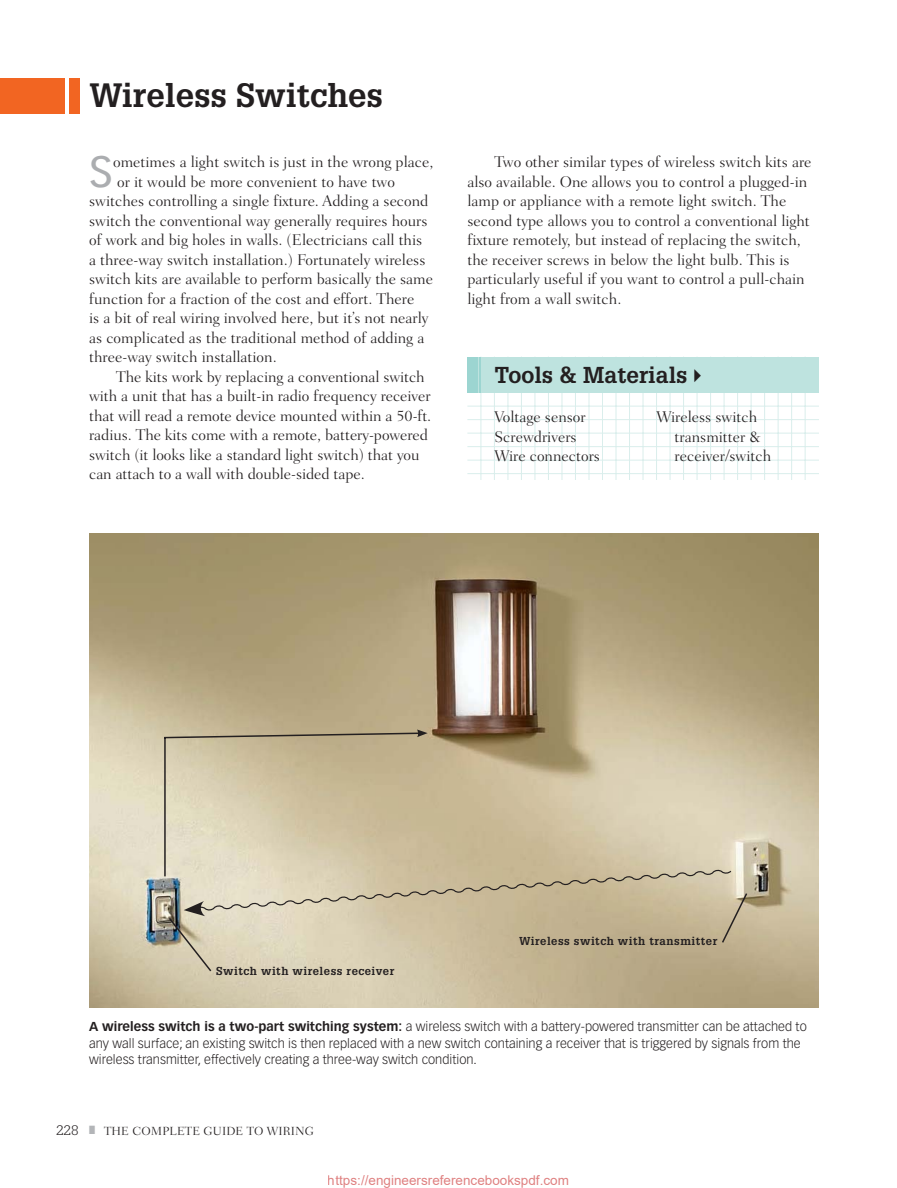
<style>
.page{position:relative;width:897px;height:1188px;background:#fff}
.page>*{position:absolute;margin:0;border:0;box-sizing:border-box;transform-origin:0 0}
.t1{font:43.2px "Vectora LT Std";color:#abadb0}
.t2{font:700 33px "Glypha LT Std";color:#231f20}
.t3{font:700 22.5px "Glypha LT Std";color:#231f20}
.t4{font:300 15.75px/19.5px "Fairfield LT Std";color:#231f20}
.t5{font:13.5px "Arial";color:rgb(191 0 0/.5)}
.t6{font:300 12.75px/16.5px "Vectora LT Std";letter-spacing:.005em;color:#231f20}
.t7{font:300 12px "Fairfield LT Std";letter-spacing:.01em;color:#231f20}
.t8{font:700 11.25px "Glypha LT Std";letter-spacing:.045em;color:#231f20}
.s1{font-weight:700}
.s2{font-family:"Glypha LT Std";font-size:13.5px}
.s3{color:#b3b5b8}
</style>
<div class="page">
<div style="left:70px;top:78px;width:10px;height:36px;background:#f26522"></div>
<div style="left:0;top:78px;width:65px;height:36px;background:#f26522"></div>
<img style="left:89px;top:534px;width:729px;height:474px">
<svg style="left:167px;top:892px;width:581px;height:81px;background:#cabea0"></svg>
<svg style="left:163px;top:729px;width:569px;height:187px;background:#cbbea0"></svg>
<hr style="left:467px;top:406px;width:351px;height:1px;background:#daeeec">
<hr style="left:467px;top:419px;width:351px;height:1px;background:#daeeec">
<hr style="left:467px;top:433px;width:351px;height:1px;background:#daeeec">
<hr style="left:467px;top:446px;width:351px;height:1px;background:#daeeec">
<hr style="left:467px;top:460px;width:351px;height:1px;background:#daeeec">
<hr style="left:467px;top:473px;width:351px;height:1px;background:#daeeec">
<hr style="left:480px;top:357px;width:1px;height:123px;background:#daeeec">
<hr style="left:494px;top:357px;width:1px;height:123px;background:#daeeec">
<hr style="left:507px;top:357px;width:1px;height:123px;background:#daeeec">
<hr style="left:521px;top:357px;width:1px;height:123px;background:#daeeec">
<hr style="left:534px;top:357px;width:1px;height:123px;background:#daeeec">
<hr style="left:548px;top:357px;width:1px;height:123px;background:#daeeec">
<hr style="left:561px;top:357px;width:1px;height:123px;background:#daeeec">
<hr style="left:575px;top:357px;width:1px;height:123px;background:#daeeec">
<hr style="left:588px;top:357px;width:1px;height:123px;background:#daeeec">
<hr style="left:602px;top:357px;width:1px;height:123px;background:#daeeec">
<hr style="left:615px;top:357px;width:1px;height:123px;background:#daeeec">
<hr style="left:629px;top:357px;width:1px;height:123px;background:#daeeec">
<hr style="left:642px;top:357px;width:1px;height:123px;background:#daeeec">
<hr style="left:656px;top:357px;width:1px;height:123px;background:#daeeec">
<hr style="left:669px;top:357px;width:1px;height:123px;background:#daeeec">
<hr style="left:683px;top:357px;width:1px;height:123px;background:#daeeec">
<hr style="left:696px;top:357px;width:1px;height:123px;background:#daeeec">
<hr style="left:710px;top:357px;width:1px;height:123px;background:#daeeec">
<hr style="left:723px;top:357px;width:1px;height:123px;background:#daeeec">
<hr style="left:737px;top:357px;width:1px;height:123px;background:#daeeec">
<hr style="left:750px;top:357px;width:1px;height:123px;background:#daeeec">
<hr style="left:764px;top:357px;width:1px;height:123px;background:#daeeec">
<hr style="left:777px;top:357px;width:1px;height:123px;background:#daeeec">
<hr style="left:791px;top:357px;width:1px;height:123px;background:#daeeec">
<hr style="left:804px;top:357px;width:1px;height:123px;background:#daeeec">
<div style="left:467px;top:357px;width:351px;height:36px;background:#bee3df"></div>
<div style="left:467px;top:357px;width:11px;height:36px;background:#9cd5d1"></div>
<hr style="left:479px;top:357px;width:2px;height:36px;background:#9cd5d1">
<h2 class="t2" style="left:89px;top:83px;width:295px">Wireless Switches</h2>
<h1 class="t1" style="left:89px;top:151px;width:25px">S</h1>
<p class="t4" style="left:113px;top:153px;width:322px">ometimes a light switch is just in the wrong place,</p>
<p class="t4" style="left:117px;top:172px;width:279px">or it would be more convenient to have two</p>
<p class="t4" style="left:89px;top:192px;width:341px">switches controlling a single fixture. Adding a second</p>
<p class="t4" style="left:89px;top:211px;width:340px">switch the conventional way generally requires hours</p>
<p class="t4" style="left:89px;top:231px;width:334px">of work and big holes in walls. (Electricians call this</p>
<p class="t4" style="left:89px;top:250px;width:338px">a three-way switch installation.) Fortunately wireless</p>
<p class="t4" style="left:89px;top:270px;width:345px">switch kits are available to perform basically the same</p>
<p class="t4" style="left:89px;top:289px;width:327px">function for a fraction of the cost and effort. There</p>
<p class="t4" style="left:89px;top:309px;width:341px">is a bit of real wiring involved here, but it’s not nearly</p>
<p class="t4" style="left:89px;top:328px;width:337px">as complicated as the traditional method of adding a</p>
<p class="t4" style="left:89px;top:348px;width:189px">three-way switch installation.</p>
<p class="t4" style="left:116px;top:367px;width:310px">The kits work by replacing a conventional switch</p>
<p class="t4" style="left:89px;top:387px;width:343px">with a unit that has a built-in radio frequency receiver</p>
<p class="t4" style="left:89px;top:406px;width:344px">that will read a remote device mounted within a 50-ft.</p>
<p class="t4" style="left:89px;top:426px;width:340px">radius. The kits come with a remote, battery-powered</p>
<p class="t4" style="left:89px;top:445px;width:332px">switch (it looks like a standard light switch) that you</p>
<p class="t4" style="left:89px;top:465px;width:277px">can attach to a wall with double-sided tape.</p>
<p class="t4" style="left:467px;top:153px;width:345px;text-indent:27px">Two other similar types of wireless switch kits are also available. One allows you to control a plugged-in lamp or appliance with a remote light switch. The second type allows you to control a conventional light fixture remotely, but instead of replacing the switch, the receiver screws in below the light bulb. This is particularly useful if you want to control a pull-chain light from a wall switch.</p>
<h3 class="t3" style="left:494px;top:366px;width:208px">Tools &amp; Materials ▸</h3>
<p class="t4" style="left:494px;top:408px;width:107px">Voltage sensor<br>Screwdrivers<br>Wire connectors</p>
<p class="t4" style="left:674px;top:408px;width:98px;text-indent:-18px">Wireless switch transmitter &amp; receiver/switch</p>
<p class="t8" style="left:216px;top:967px;width:179px">Switch with wireless receiver</p>
<p class="t8" style="left:519px;top:936px;width:199px">Wireless switch with transmitter</p>
<p class="t6" style="left:89px;top:1019px;width:719px"><span class="s1">A wireless switch is a two-part switching system:</span> a wireless switch with a battery-powered transmitter can be attached to any wall surface; an existing switch is then replaced with a new switch containing a receiver that is triggered by signals from the wireless transmitter, effectively creating a three-way switch condition.</p>
<p class="t7" style="left:56px;top:1125px;width:259px"><span class="s2">228</span> <span class="s3">■</span> THE COMPLETE GUIDE TO WIRING</p>
<p class="t5" style="left:328px;top:1171px;width:242px">https://engineersreferencebookspdf.com</p>
</div>
